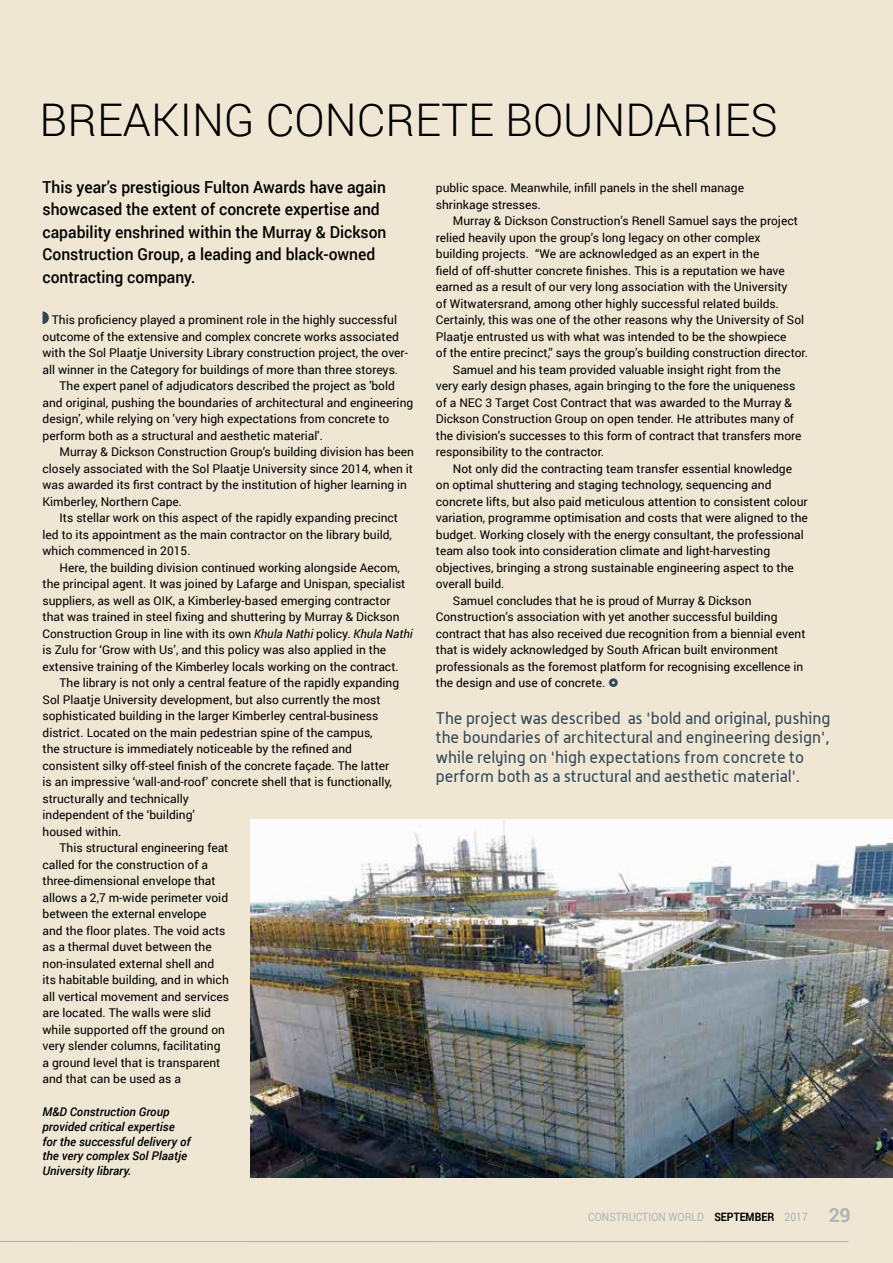
<style>
.page{position:relative;width:893px;height:1263px;background:#efe7d4}
.page>*{position:absolute;margin:0;border:0;box-sizing:border-box;transform-origin:0 0}
.t1{font:300 45px "Roboto";color:#000}
.t2{font:16.5px/19.5px "Alwyn";color:#314757}
.t3{font:500 16.5px/22.5px "Roboto";color:#000;scale:.95 1}
.t4{font:12px/16.5px "Roboto";color:#000}
.t5{font:italic 500 12px/14.7px "Roboto";color:#000}
.t6{font:11.55px "Roboto";color:#b1b4b6;scale:.9 1}
.s1{font-style:italic}
.s2{font-weight:700;color:#000}
.s3{font-weight:700;font-size:19.5px}
</style>
<div class="page">
<svg style="left:43px;top:311px;width:6px;height:13px"></svg>
<img style="left:251px;top:819px;width:642px;height:359px">
<hr style="left:0;top:1241px;width:848px;height:1px;background:#b1b4b6">
<h1 class="t1" style="left:40px;top:89px;width:739px">BREAKING CONCRETE BOUNDARIES</h1>
<h2 class="t3" style="left:43px;top:175px;width:363px">This year’s prestigious Fulton Awards have again showcased the extent of concrete expertise and capability enshrined within the Murray &amp; Dickson Construction Group, a leading and black-owned contracting company.</h2>
<p class="t4" style="left:52px;top:311px;width:347px">This proficiency played a prominent role in the highly successful</p>
<p class="t4" style="left:43px;top:328px;width:358px">outcome of the extensive and complex concrete works associated</p>
<p class="t4" style="left:43px;top:344px;width:367px">with the Sol Plaatje University Library construction project, the over-</p>
<p class="t4" style="left:43px;top:361px;width:357px">all winner in the Category for buildings of more than three storeys.</p>
<p class="t4" style="left:60px;top:377px;width:337px">The expert panel of adjudicators described the project as 'bold</p>
<p class="t4" style="left:43px;top:394px;width:372px">and original, pushing the boundaries of architectural and engineering</p>
<p class="t4" style="left:43px;top:410px;width:348px">design', while relying on 'very high expectations from concrete to</p>
<p class="t4" style="left:43px;top:427px;width:282px">perform both as a structural and aesthetic material'.</p>
<p class="t4" style="left:60px;top:443px;width:356px">Murray &amp; Dickson Construction Group’s building division has been</p>
<p class="t4" style="left:43px;top:460px;width:372px">closely associated with the Sol Plaatje University since 2014, when it</p>
<p class="t4" style="left:43px;top:476px;width:366px">was awarded its first contract by the institution of higher learning in</p>
<p class="t4" style="left:43px;top:493px;width:141px">Kimberley, Northern Cape.</p>
<p class="t4" style="left:60px;top:509px;width:340px">Its stellar work on this aspect of the rapidly expanding precinct</p>
<p class="t4" style="left:43px;top:526px;width:351px">led to its appointment as the main contractor on the library build,</p>
<p class="t4" style="left:43px;top:542px;width:150px">which commenced in 2015.</p>
<p class="t4" style="left:60px;top:559px;width:342px">Here, the building division continued working alongside Aecom,</p>
<p class="t4" style="left:43px;top:575px;width:364px">the principal agent. It was joined by Lafarge and Unispan, specialist</p>
<p class="t4" style="left:43px;top:592px;width:350px">suppliers, as well as OIK, a Kimberley-based emerging contractor</p>
<p class="t4" style="left:43px;top:608px;width:359px">that was trained in steel fixing and shuttering by Murray &amp; Dickson</p>
<p class="t4" style="left:43px;top:625px;width:372px">Construction Group in line with its own <span class="s1">Khula Nathi</span> policy. <span class="s1">Khula Nathi</span></p>
<p class="t4" style="left:43px;top:641px;width:345px">is Zulu for ‘Grow with Us’, and this policy was also applied in the</p>
<p class="t4" style="left:43px;top:658px;width:358px">extensive training of the Kimberley locals working on the contract.</p>
<p class="t4" style="left:60px;top:674px;width:341px">The library is not only a central feature of the rapidly expanding</p>
<p class="t4" style="left:43px;top:691px;width:340px">Sol Plaatje University development, but also currently the most</p>
<p class="t4" style="left:43px;top:707px;width:337px">sophisticated building in the larger Kimberley central-business</p>
<p class="t4" style="left:43px;top:724px;width:332px">district. Located on the main pedestrian spine of the campus,</p>
<p class="t4" style="left:43px;top:740px;width:311px">the structure is immediately noticeable by the refined and</p>
<p class="t4" style="left:43px;top:757px;width:348px">consistent silky off-steel finish of the concrete façade. The latter</p>
<p class="t4" style="left:43px;top:773px;width:351px">is an impressive ‘wall-and-roof’ concrete shell that is functionally,</p>
<p class="t4" style="left:43px;top:790px;width:148px">structurally and technically</p>
<p class="t4" style="left:43px;top:806px;width:154px">independent of the ‘building’</p>
<p class="t4" style="left:43px;top:823px;width:81px">housed within.</p>
<p class="t4" style="left:60px;top:839px;width:170px">This structural engineering feat</p>
<p class="t4" style="left:43px;top:856px;width:167px">called for the construction of a</p>
<p class="t4" style="left:43px;top:872px;width:175px">three-dimensional envelope that</p>
<p class="t4" style="left:43px;top:889px;width:187px">allows a 2,7 m-wide perimeter void</p>
<p class="t4" style="left:43px;top:905px;width:166px">between the external envelope</p>
<p class="t4" style="left:43px;top:922px;width:184px">and the floor plates. The void acts</p>
<p class="t4" style="left:43px;top:938px;width:171px">as a thermal duvet between the</p>
<p class="t4" style="left:43px;top:955px;width:173px">non-insulated external shell and</p>
<p class="t4" style="left:43px;top:971px;width:188px">its habitable building, and in which</p>
<p class="t4" style="left:43px;top:988px;width:188px">all vertical movement and services</p>
<p class="t4" style="left:43px;top:1004px;width:170px">are located. The walls were slid</p>
<p class="t4" style="left:43px;top:1021px;width:184px">while supported off the ground on</p>
<p class="t4" style="left:43px;top:1037px;width:179px">very slender columns, facilitating</p>
<p class="t4" style="left:43px;top:1054px;width:179px">a ground level that is transparent</p>
<p class="t4" style="left:43px;top:1070px;width:140px">and that can be used as a</p>
<p class="t5" style="left:43px;top:1104px;width:149px">M&amp;D Construction Group provided critical expertise for the successful delivery of the very complex Sol Plaatje<br>University library.</p>
<p class="t4" style="left:436px;top:179px;width:310px">public space. Meanwhile, infill panels in the shell manage shrinkage stresses.</p>
<p class="t4" style="left:453px;top:212px;width:347px">Murray &amp; Dickson Construction’s Renell Samuel says the project</p>
<p class="t4" style="left:436px;top:229px;width:326px">relied heavily upon the group’s long legacy on other complex</p>
<p class="t4" style="left:436px;top:245px;width:325px">building projects. “We are acknowledged as an expert in the</p>
<p class="t4" style="left:436px;top:262px;width:351px">field of off-shutter concrete finishes. This is a reputation we have</p>
<p class="t4" style="left:436px;top:278px;width:353px">earned as a result of our very long association with the University</p>
<p class="t4" style="left:436px;top:295px;width:345px">of Witwatersrand, among other highly successful related builds.</p>
<p class="t4" style="left:436px;top:311px;width:370px">Certainly, this was one of the other reasons why the University of Sol</p>
<p class="t4" style="left:436px;top:328px;width:352px">Plaatje entrusted us with what was intended to be the showpiece</p>
<p class="t4" style="left:436px;top:344px;width:374px">of the entire precinct,” says the group’s building construction director.</p>
<p class="t4" style="left:453px;top:361px;width:329px">Samuel and his team provided valuable insight right from the</p>
<p class="t4" style="left:436px;top:377px;width:361px">very early design phases, again bringing to the fore the uniqueness</p>
<p class="t4" style="left:436px;top:394px;width:358px">of a NEC 3 Target Cost Contract that was awarded to the Murray &amp;</p>
<p class="t4" style="left:436px;top:410px;width:360px">Dickson Construction Group on open tender. He attributes many of</p>
<p class="t4" style="left:436px;top:427px;width:367px">the division’s successes to this form of contract that transfers more</p>
<p class="t4" style="left:436px;top:443px;width:170px">responsibility to the contractor.</p>
<p class="t4" style="left:453px;top:460px;width:341px">Not only did the contracting team transfer essential knowledge</p>
<p class="t4" style="left:436px;top:476px;width:337px">on optimal shuttering and staging technology, sequencing and</p>
<p class="t4" style="left:436px;top:493px;width:373px">concrete lifts, but also paid meticulous attention to consistent colour</p>
<p class="t4" style="left:436px;top:509px;width:374px">variation, programme optimisation and costs that were aligned to the</p>
<p class="t4" style="left:436px;top:526px;width:370px">budget. Working closely with the energy consultant, the professional</p>
<p class="t4" style="left:436px;top:542px;width:336px">team also took into consideration climate and light-harvesting</p>
<p class="t4" style="left:436px;top:559px;width:360px">objectives, bringing a strong sustainable engineering aspect to the</p>
<p class="t4" style="left:436px;top:575px;width:70px">overall build.</p>
<p class="t4" style="left:453px;top:592px;width:300px">Samuel concludes that he is proud of Murray &amp; Dickson</p>
<p class="t4" style="left:436px;top:608px;width:343px">Construction’s association with yet another successful building</p>
<p class="t4" style="left:436px;top:625px;width:371px">contract that has also received due recognition from a biennial event</p>
<p class="t4" style="left:436px;top:641px;width:344px">that is widely acknowledged by South African built environment</p>
<p class="t4" style="left:436px;top:658px;width:369px">professionals as the foremost platform for recognising excellence in</p>
<p class="t4" style="left:436px;top:674px;width:171px">the design and use of concrete.</p>
<h2 class="t2" style="left:436px;top:708px;width:396px">The project was described as 'bold and original, pushing the boundaries of architectural and engineering design', while relying on 'high expectations from concrete to perform both as a structural and aesthetic material'.</h2>
<p class="t6" style="left:588px;top:1209px;width:293px">CONSTRUCTION WORLD <span class="s2">SEPTEMBER</span> 2017 <span class="s3">29</span></p>
</div>
